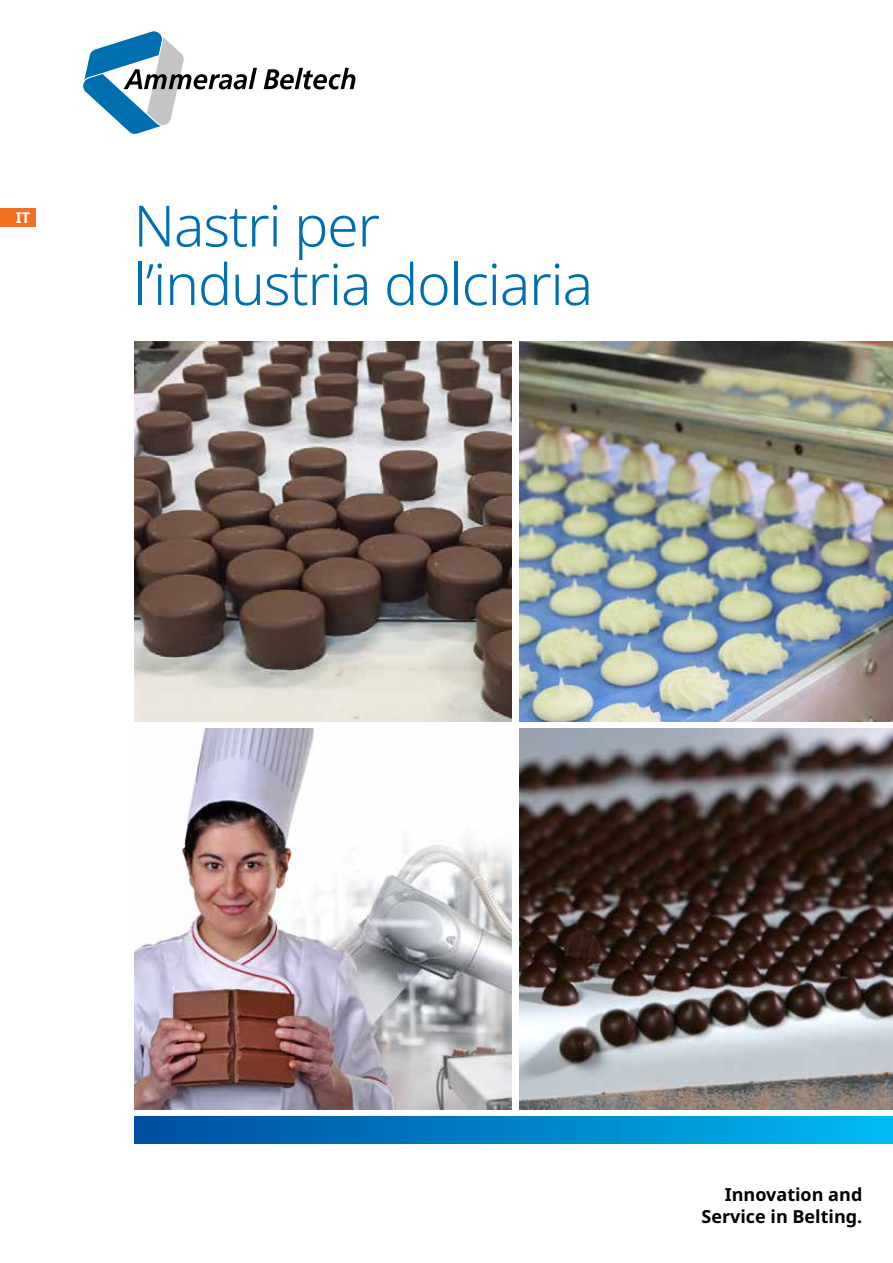
<style>
.page{position:relative;width:893px;height:1263px;background:#fff}
.page>*{position:absolute;margin:0;border:0;box-sizing:border-box;transform-origin:0 0}
.t1{font:300 57px/58.5px "Noto Sans";letter-spacing:-.02em;color:#006faf}
.t2{font:700 18px/21.6px "Noto Sans";color:#000;text-align:right}
.t3{font:700 15px "Noto Sans";color:#fff}
</style>
<div class="page">
<img style="left:520px;top:341px;width:373px;height:381px">
<img style="left:520px;top:729px;width:373px;height:380px">
<div style="left:134px;top:1116px;width:759px;height:27px;background:linear-gradient(to right,#004d9f,#00b9f1)"></div>
<img style="left:134px;top:341px;width:378px;height:381px">
<img style="left:134px;top:729px;width:378px;height:380px">
<div style="left:0;top:208px;width:35px;height:18px;background:#f36f21"></div>
<svg style="left:82px;top:30px;width:175px;height:105px"></svg>
<svg style="left:264px;top:68px;width:91px;height:21px"></svg>
<p class="t3" style="left:16px;top:207px;width:16px">IT</p>
<h1 class="t1" style="left:134px;top:195px;width:461px">Nastri per l’industria dolciaria</h1>
<p class="t2" style="left:701px;top:1183px;width:162px">Innovation and<br>Service in Belting.</p>
</div>
